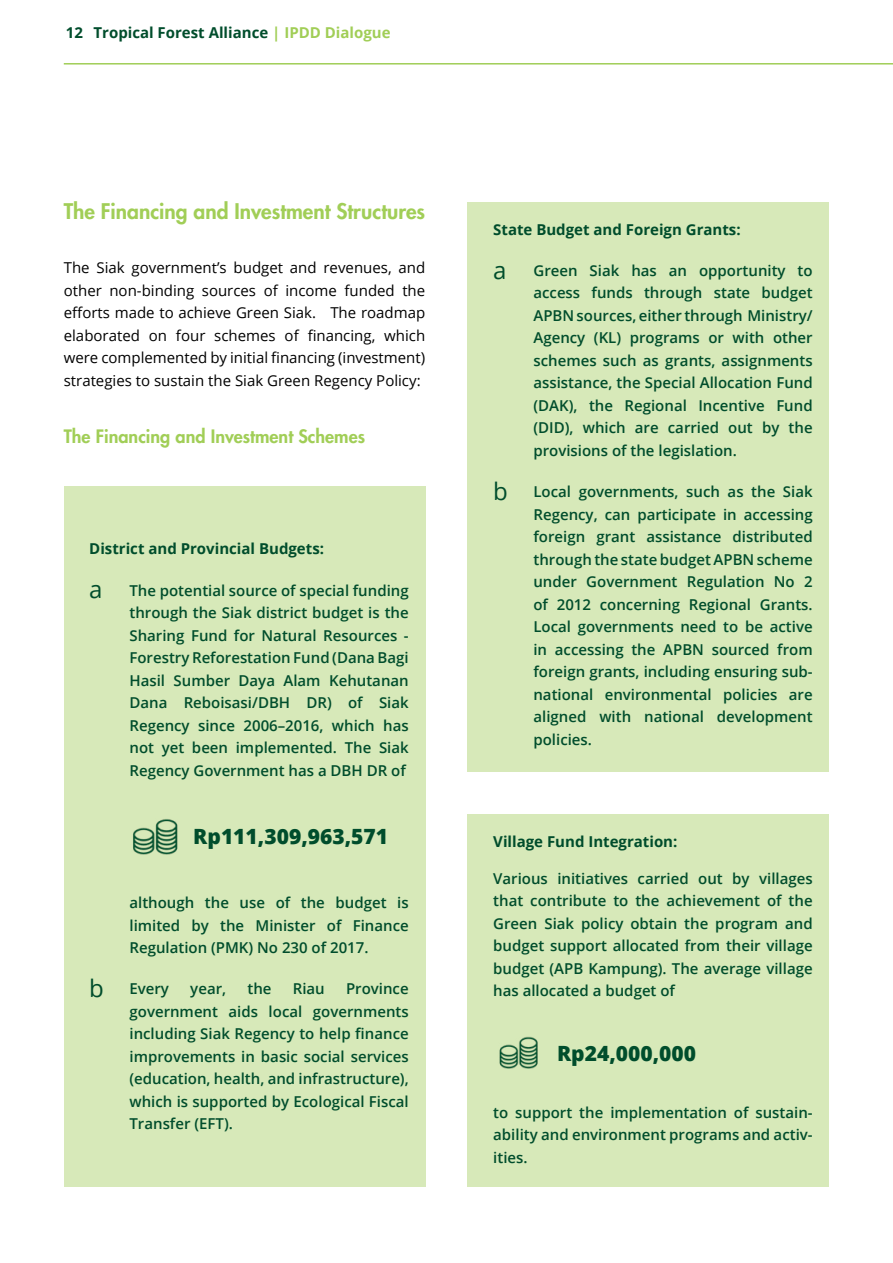
<style>
.page{position:relative;width:893px;height:1263px;background:#fff}
.page>*{position:absolute;margin:0;border:0;box-sizing:border-box;transform-origin:0 0}
.t1{font:24px "Open Sans";color:#004d2c}
.t2{font:800 21px "Futura Std";color:#a1ce57}
.t3{font:800 21px "Open Sans";color:#004d2c}
.t4{font:800 18px "Futura Std";color:#a1ce57}
.t5{font:600 15px/22.5px "Open Sans";color:#004d2c;text-align:justify}
.t6{font:15px/22.5px "Open Sans";color:#000;text-align:justify}
.t7{font:700 15px "Open Sans";color:#004d2c}
.s1{color:#a1ce57}
</style>
<div class="page">
<div style="left:64px;top:486px;width:361px;height:701px;background:#d7e9b9"></div>
<img style="left:133px;top:819px;width:45px;height:35px">
<div style="left:468px;top:202px;width:361px;height:569px;background:#d7e9b9"></div>
<div style="left:468px;top:814px;width:361px;height:373px;background:#d7e9b9"></div>
<img style="left:499px;top:1036px;width:39px;height:32px">
<hr style="left:64px;top:63px;width:829px;height:2px;background:#a1ce57">
<p class="t7" style="left:66px;top:22px;width:326px">12 Tropical Forest Alliance <span class="s1">| IPDD Dialogue</span></p>
<h2 class="t2" style="left:64px;top:198px;width:363px">The Financing and Investment Structures</h2>
<p class="t6" style="left:64px;top:256px;width:363px">The Siak government’s budget and revenues, and other non-binding sources of income funded the efforts made to achieve Green Siak. The roadmap elaborated on four schemes of financing, which were complemented by initial financing (investment) strategies to sustain the Siak Green Regency Policy:</p>
<p class="t4" style="left:64px;top:425px;width:303px">The Financing and Investment Schemes</p>
<p class="t7" style="left:89px;top:538px;width:236px">District and Provincial Budgets:</p>
<h1 class="t1" style="left:89px;top:573px;width:15px">a</h1>
<h1 class="t1" style="left:89px;top:972px;width:16px">b</h1>
<p class="t5" style="left:129px;top:579px;width:281px">The potential source of special funding through the Siak district budget is the Sharing Fund for Natural Resources - Forestry Reforestation Fund (Dana Bagi Hasil Sumber Daya Alam Kehutanan Dana Reboisasi/DBH DR) of Siak Regency since 2006–2016, which has not yet been implemented. The Siak Regency Government has a DBH DR of</p>
<h2 class="t3" style="left:193px;top:821px;width:196px">Rp111,309,963,571</h2>
<p class="t5" style="left:129px;top:891px;width:281px">although the use of the budget is limited by the Minister of Finance Regulation (PMK) No 230 of 2017.</p>
<p class="t5" style="left:129px;top:977px;width:41px">Every</p>
<p class="t5" style="left:190px;top:977px;width:37px">year,</p>
<p class="t5" style="left:247px;top:977px;width:26px">the</p>
<p class="t5" style="left:293px;top:977px;width:33px">Riau</p>
<p class="t5" style="left:129px;top:977px;width:281px;text-indent:217px">Province government aids local governments including Siak Regency to help finance improvements in basic social services (education, health, and infrastructure), which is supported by Ecological Fiscal Transfer (EFT).</p>
<p class="t7" style="left:493px;top:219px;width:249px">State Budget and Foreign Grants:</p>
<h1 class="t1" style="left:493px;top:253px;width:15px">a</h1>
<h1 class="t1" style="left:493px;top:475px;width:16px">b</h1>
<p class="t5" style="left:533px;top:259px;width:281px">Green Siak has an opportunity to access funds through state budget APBN sources, either through Ministry/ Agency (KL) programs or with other schemes such as grants, assignments assistance, the Special Allocation Fund (DAK), the Regional Incentive Fund (DID), which are carried out by the provisions of the legislation.</p>
<p class="t5" style="left:533px;top:480px;width:281px">Local governments, such as the Siak Regency, can participate in accessing foreign grant assistance distributed through the state budget APBN scheme under Government Regulation No 2 of 2012 concerning Regional Grants.<br>Local governments need to be active in accessing the APBN sourced from foreign grants, including ensuring sub&shy;national environmental policies are aligned with national development policies.</p>
<p class="t7" style="left:493px;top:831px;width:186px">Village Fund Integration:</p>
<p class="t5" style="left:493px;top:867px;width:321px">Various initiatives carried out by villages that contribute to the achievement of the Green Siak policy obtain the program and budget support allocated from their village budget (APB Kampung). The average village has allocated a budget of</p>
<h2 class="t3" style="left:557px;top:1037px;width:141px">Rp24,000,000</h2>
<p class="t5" style="left:493px;top:1101px;width:321px">to support the implementation of sustain&shy;ability and environment programs and activ&shy;ities.</p>
</div>
